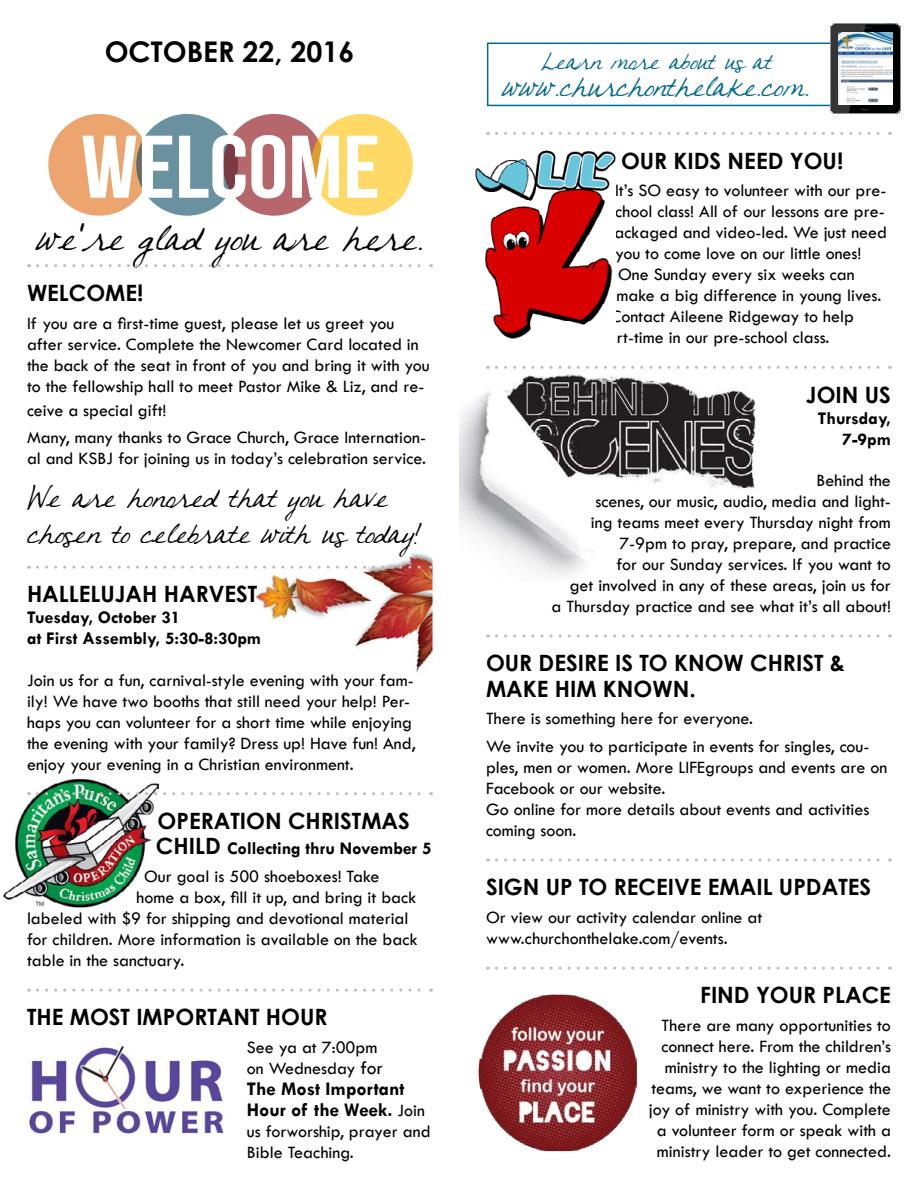
<style>
.page{position:relative;width:918px;height:1188px;background:#fff}
.page>*{position:absolute;margin:0;border:0;box-sizing:border-box;transform-origin:0 0}
.t1{font:88.65px "Bebas Neue";color:#fff;scale:1.14 1}
.t2{font:41.85px "Jeana Script";color:#000}
.t3{font:33px/36px "Jeana Script";color:#000}
.t4{font:33px "Jeana Script";color:#00698d}
.t5{font:700 28.5px "Century Gothic";color:#000}
.t6{font:27px "Jeana Script";color:#00698d}
.t7{font:700 22.5px/25.5px "Century Gothic";color:#000}
.t8{font:700 19.5px/21px "Tw Cen";color:#000}
.t9{font:18px/21px "Tw Cen";color:#000}
.t10{font:700 18px/21px "Tw Cen";color:#000;text-align:right}
.s1{font-family:"Century Gothic";font-weight:700;font-size:22.5px}
.s2{font-weight:700}
.s3{font-size:19.5px}
.s4{font-weight:400;font-size:18px}
</style>
<div class="page">
<img style="left:254px;top:553px;width:179px;height:122px">
<img style="left:480px;top:995px;width:157px;height:156px">
<img style="left:3px;top:773px;width:155px;height:135px">
<img style="left:459px;top:366px;width:297px;height:209px">
<div style="left:487px;top:43px;width:406px;height:63px;border:2px solid #00698d"></div>
<div style="left:48px;top:114px;width:102px;height:102px;background:#eda56f;border-radius:50%"></div>
<svg style="left:136px;top:114px;width:102px;height:102px;background:#698f9b"></svg>
<svg style="left:223px;top:114px;width:102px;height:102px;background:#b26569"></svg>
<svg style="left:311px;top:114px;width:102px;height:102px;background:#fdd463"></svg>
<svg style="left:830px;top:23px;width:71px;height:91px;background:#323435"></svg>
<img style="left:839px;top:32px;width:53px;height:73px">
<svg style="left:496px;top:132px;width:395px;height:3px"></svg>
<svg style="left:496px;top:366px;width:395px;height:3px"></svg>
<svg style="left:496px;top:634px;width:395px;height:3px"></svg>
<svg style="left:496px;top:859px;width:395px;height:3px"></svg>
<svg style="left:496px;top:967px;width:395px;height:3px"></svg>
<svg style="left:37px;top:264px;width:394px;height:3px"></svg>
<svg style="left:37px;top:566px;width:394px;height:3px"></svg>
<svg style="left:37px;top:792px;width:394px;height:3px"></svg>
<svg style="left:37px;top:989px;width:394px;height:3px"></svg>
<img style="left:475px;top:150px;width:141px;height:189px">
<img style="left:29px;top:1044px;width:196px;height:91px">
<h3 class="t5" style="left:105px;top:30px;width:251px">OCTOBER 22, 2016</h3>
<h1 class="t1" style="left:81px;top:118px;width:221px">WELCOME</h1>
<h2 class="t2" style="left:37px;top:211px;width:388px">we’re glad you are here.</h2>
<p class="t7" style="left:27px;top:279px;width:118px">WELCOME!</p>
<p class="t9" style="left:27px;top:312px;width:404px">If you are a first-time guest, please let us greet you after service. Complete the Newcomer Card located in the back of the seat in front of you and bring it with you to the fellowship hall to meet Pastor Mike &amp; Liz, and re-</p>
<p class="t9" style="left:27px;top:396px;width:401px;line-height:27.8px">ceive a special gift!<br>Many, many thanks to Grace Church, Grace Internation-</p>
<p class="t9" style="left:27px;top:448px;width:401px">al and KSBJ for joining us in today’s celebration service.</p>
<h3 class="t3" style="left:27px;top:478px;width:398px">We are honored that you have chosen to celebrate with us today!</h3>
<p class="t7" style="left:27px;top:580px;width:232px">HALLELUJAH HARVEST</p>
<p class="t10" style="left:27px;top:607px;width:236px;text-align:left">Tuesday, October 31<br>at First Assembly, 5:30-8:30pm</p>
<p class="t9" style="left:27px;top:669px;width:390px">Join us for a fun, carnival-style evening with your fam&shy;ily! We have two booths that still need your help! Per&shy;haps you can volunteer for a short time while enjoying the evening with your family? Dress up! Have fun! And, enjoy your evening in a Christian environment.</p>
<p class="t7" style="left:158px;top:807px;width:254px">OPERATION CHRISTMAS</p>
<p class="t9" style="left:144px;top:835px;width:289px;line-height:27.8px;text-indent:12px"><span class="s1">CHILD</span> <span class="s2">Collecting thru November 5<br></span>Our goal is 500 shoeboxes! Take</p>
<p class="t9" style="left:27px;top:887px;width:392px;text-indent:109px">home a box, fill it up, and bring it back labeled with $9 for shipping and devotional material for children. More information is available on the back table in the sanctuary.</p>
<p class="t7" style="left:27px;top:1003px;width:302px">THE MOST IMPORTANT HOUR</p>
<p class="t9" style="left:247px;top:1037px;width:138px">See ya at 7:00pm on Wednesday <span class="s3">for</span></p>
<p class="t8" style="left:247px;top:1078px;width:180px">The Most Important<br>Hour of the Week. <span class="s4">Join</span></p>
<p class="t9" style="left:247px;top:1121px;width:185px">us forworship, prayer and<br>Bible Teaching.</p>
<h3 class="t6" style="left:541px;top:44px;width:232px">Learn more about us at</h3>
<h3 class="t4" style="left:503px;top:65px;width:309px">www.churchonthelake.com.</h3>
<p class="t7" style="left:621px;top:147px;width:224px">OUR KIDS NEED YOU!</p>
<p class="t9" style="left:615px;top:180px;width:273px">It’s SO easy to volunteer with our pre-</p>
<p class="t9" style="left:609px;top:201px;width:277px">school class! All of our lessons are pre-</p>
<p class="t9" style="left:605px;top:222px;width:284px">packaged and video-led. We just need</p>
<p class="t9" style="left:615px;top:243px;width:248px">you to come love on our little ones!</p>
<p class="t9" style="left:618px;top:264px;width:238px">One Sunday every six weeks can</p>
<p class="t9" style="left:617px;top:285px;width:266px">make a big difference in young lives.</p>
<p class="t9" style="left:611px;top:306px;width:245px">Contact Aileene Ridgeway to help</p>
<p class="t9" style="left:597px;top:327px;width:234px">part-time in our pre-school class.</p>
<p class="t7" style="left:806px;top:381px;width:87px">JOIN US</p>
<p class="t10" style="left:818px;top:407px;width:75px">Thursday,<br>7-9pm</p>
<p class="t9" style="left:552px;top:470px;width:341px;text-align:right">Behind the<br>scenes, our music, audio, media and light-<br>ing teams meet every Thursday night from 7-9pm to pray, prepare, and practice<br>for our Sunday services. If you want to<br>get involved in any of these areas, join us for<br>a Thursday practice and see what it’s all about!</p>
<p class="t7" style="left:486px;top:649px;width:361px">OUR DESIRE IS TO KNOW CHRIST &amp;<br>MAKE H IM KNOWN .</p>
<p class="t9" style="left:486px;top:705px;width:385px;line-height:27.8px">There is something here for everyone.<br>We invite you to participate in events for singles, cou-</p>
<p class="t9" style="left:486px;top:757px;width:403px">ples, men or women. More LIFEgroups and events are on Facebook or our website.<br>Go online for more details about events and activities coming soon.</p>
<p class="t7" style="left:486px;top:873px;width:387px">SIGN UP TO RECEIVE EMAIL UPDATES</p>
<p class="t9" style="left:486px;top:907px;width:278px">Or view our activity calendar online at www.churchonthelake.com/events.</p>
<p class="t7" style="left:700px;top:981px;width:192px">FIN D YOUR PLACE</p>
<p class="t9" style="left:649px;top:1015px;width:244px;text-align:right">There are many opportunities to connect here. From the children’s ministry to the lighting or media teams, we want to experience the joy of ministry with you. Complete a volunteer form or speak with a ministry leader to get connected.</p>
</div>
